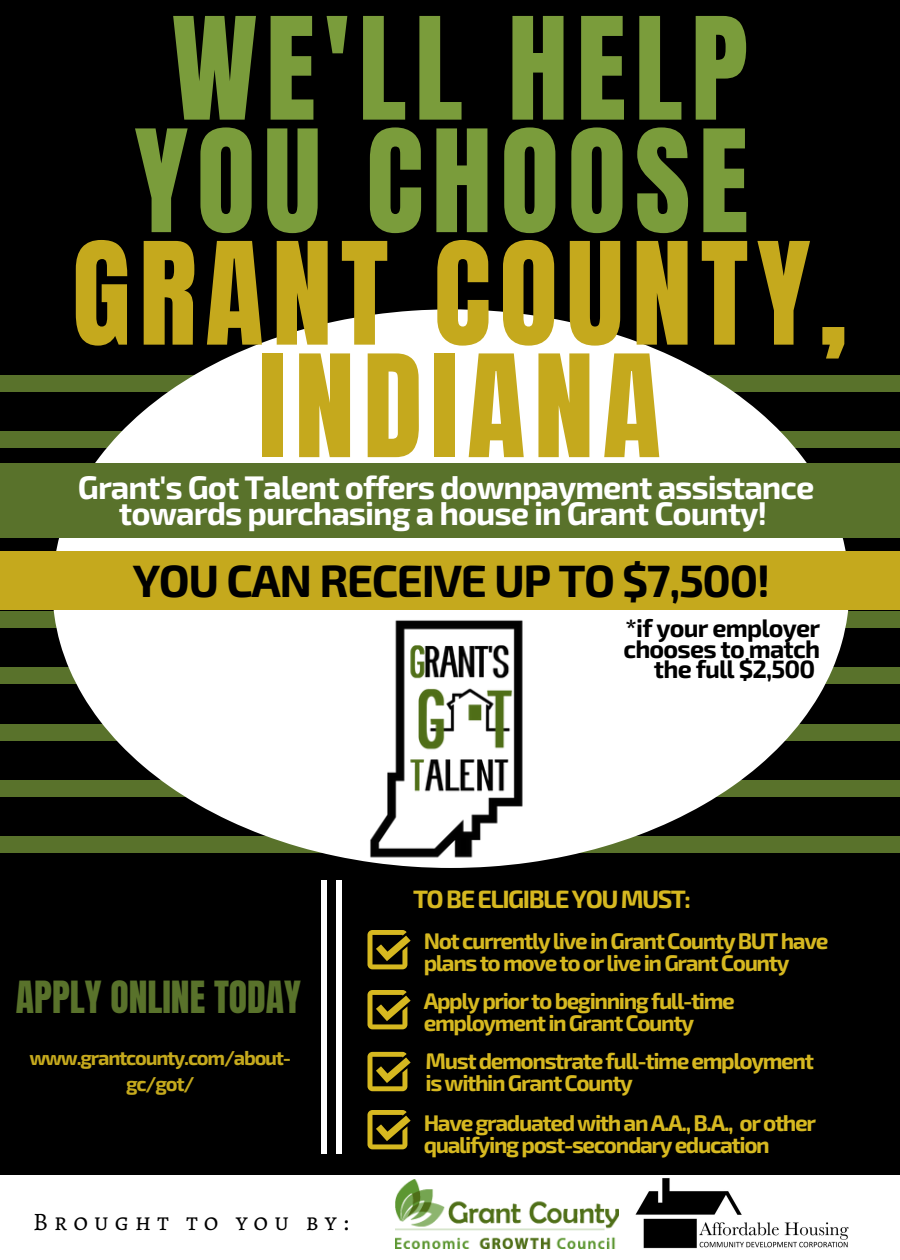
<style>
.page{position:relative;width:900px;height:1260px;background:#000}
.page>*{position:absolute;margin:0;border:0;box-sizing:border-box;transform-origin:0 0}
.t1{font:120.75px/112.5px "Anton";letter-spacing:.07em;color:#c5a91d;text-align:center}
.t2{font:120.75px/112.5px "Anton";letter-spacing:.07em;color:#7a9c3b;text-align:center}
.t3{font:700 45.25px "Exo 2";letter-spacing:-.03em;color:#000}
.t4{font:37.75px "Anton";color:#59722b}
.t5{font:700 32.75px/26.2px "Exo 2";letter-spacing:-.03em;color:#fff;text-align:center}
.t6{font:700 25.25px/20.5px "Exo 2";letter-spacing:-.03em;color:#000;text-align:right}
.t7{font:700 25.25px "Exo 2";letter-spacing:-.06em;color:#d6b820}
.t8{font:25.25px "Alegreya SC";letter-spacing:.24em;color:#000}
.t9{font:700 22.75px/22.5px "Exo 2";letter-spacing:-.06em;color:#d6b820}
.t10{font:700 20px/26.2px "Exo 2";letter-spacing:-.06em;color:#c5a91d;text-align:center}
</style>
<div class="page">
<div style="left:0;top:375px;width:900px;height:17px;background:#59722b"></div>
<div style="left:0;top:431px;width:900px;height:17px;background:#59722b"></div>
<div style="left:0;top:611px;width:900px;height:17px;background:#59722b"></div>
<div style="left:0;top:668px;width:900px;height:16px;background:#59722b"></div>
<div style="left:0;top:724px;width:900px;height:17px;background:#59722b"></div>
<div style="left:0;top:780px;width:900px;height:17px;background:#59722b"></div>
<div style="left:0;top:836px;width:900px;height:17px;background:#59722b"></div>
<svg style="left:53px;top:309px;width:796px;height:535px;fill:#fff"></svg>
<div style="left:0;top:551px;width:900px;height:58px;background:#c5a91d"></div>
<div style="left:0;top:463px;width:900px;height:75px;background:#59722b"></div>
<div style="left:0;top:1176px;width:900px;height:84px;background:#fff"></div>
<img style="left:396px;top:1179px;width:223px;height:70px">
<img style="left:635px;top:1178px;width:214px;height:71px">
<svg style="left:368px;top:990px;width:43px;height:39px"></svg>
<div style="left:322px;top:880px;width:5px;height:274px;background:#fff"></div>
<svg style="left:368px;top:1052px;width:43px;height:39px"></svg>
<svg style="left:368px;top:1110px;width:43px;height:39px"></svg>
<svg style="left:368px;top:930px;width:43px;height:39px"></svg>
<div style="left:337px;top:880px;width:5px;height:274px;background:#fff"></div>
<img style="left:289px;top:609px;width:324px;height:259px">
<h1 class="t2" style="left:134px;top:15px;width:616px">WE'LL HELP<br>YOU CHOOSE</h1>
<h1 class="t1" style="left:72px;top:240px;width:777px">GRANT COUNTY,<br>INDIANA</h1>
<h3 class="t5" style="left:78px;top:472px;width:738px">Grant's Got Talent offers downpayment assistance towards purchasing a house in Grant County!</h3>
<h2 class="t3" style="left:133px;top:551px;width:639px">YOU CAN RECEIVE UP TO $7,500!</h2>
<p class="t6" style="left:623px;top:617px;width:198px">*if your employer chooses to match the full $2,500</p>
<p class="t7" style="left:413px;top:883px;width:280px">TO BE ELIGIBLE YOU MUST:</p>
<p class="t9" style="left:424px;top:928px;width:406px">Not currently live in Grant County BUT have plans to move to or live in Grant County</p>
<h3 class="t4" style="left:16px;top:970px;width:286px">APPLY ONLINE TODAY</h3>
<p class="t10" style="left:29px;top:1044px;width:263px">www.grantcounty.com/about&shy;gc/got/</p>
<p class="t9" style="left:426px;top:1048px;width:390px">Must demonstrate full-time employment is within Grant County</p>
<p class="t9" style="left:424px;top:988px;width:313px">Apply prior to beginning full-time employment in Grant County</p>
<p class="t8" style="left:33px;top:1204px;width:317px">Brought to you by:</p>
<p class="t9" style="left:424px;top:1110px;width:394px">Have graduated with an A.A., B.A., or other qualifying post-secondary education</p>
</div>
